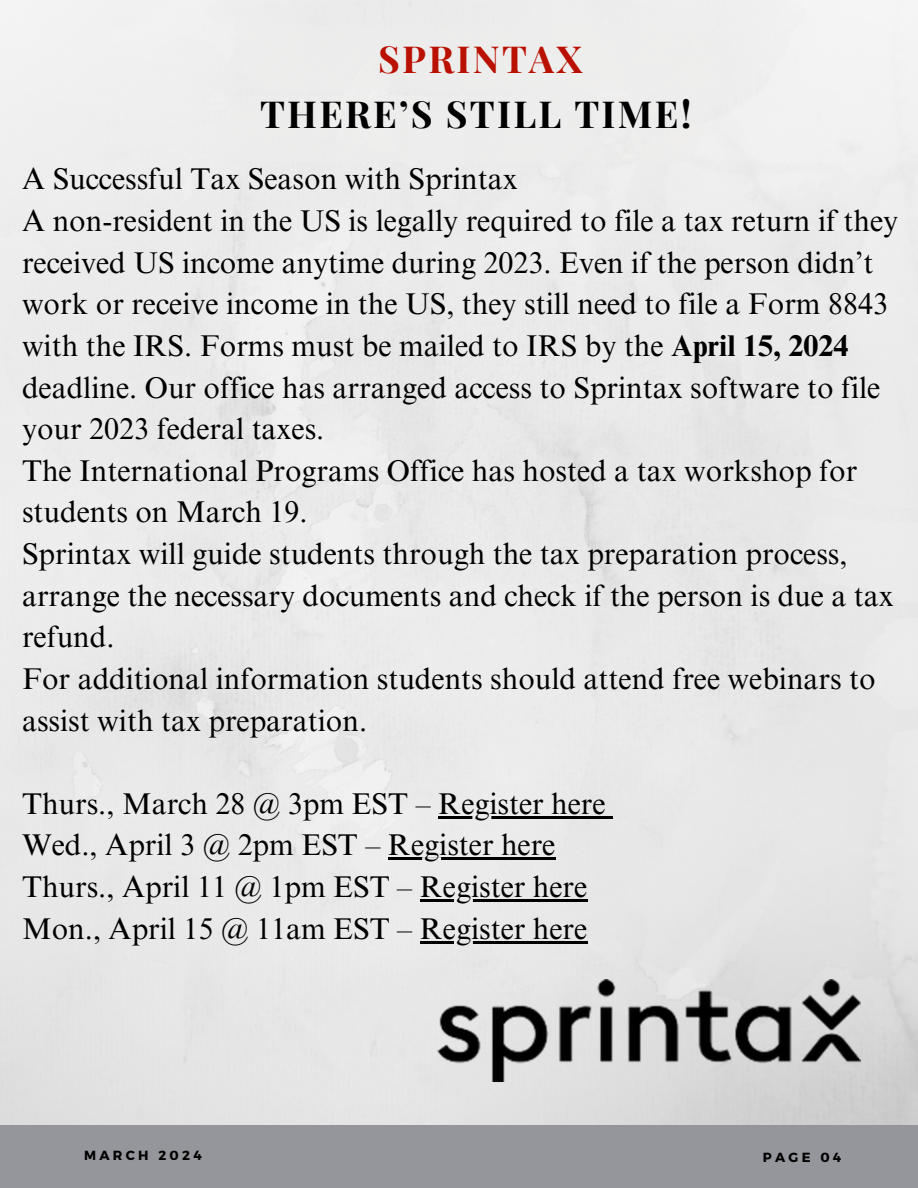
<style>
.page{position:relative;width:918px;height:1188px;background:#fff}
.page>*{position:absolute;margin:0;border:0;box-sizing:border-box;transform-origin:0 0}
.t1{font:700 37.35px "Playfair Display";letter-spacing:.06em;color:#000}
.t2{font:700 37.35px "Playfair Display";letter-spacing:.06em;color:#b91000}
.t3{font:30px/41.7px "Times NRMT Pro";color:#000}
.t4{font:700 13.2px "Montserrat";letter-spacing:.25em;color:#000}
.s1{font-weight:700}
</style>
<div class="page">
<img style="left:0;top:0;width:918px;height:1126px">
<div style="left:0;top:1126px;width:918px;height:62px;background:#95959c"></div>
<div style="left:241px;top:25px;width:480px;height:67px;background:#efeeed;border-radius:33px"></div>
<hr style="left:438px;top:816px;width:168px;height:2px;background:#000">
<svg style="left:606px;top:816px;width:7px;height:2px"></svg>
<hr style="left:388px;top:858px;width:167px;height:2px;background:#000">
<hr style="left:420px;top:899px;width:167px;height:3px;background:#000">
<hr style="left:420px;top:941px;width:167px;height:2px;background:#000">
<div style="left:223px;top:95px;width:481px;height:67px;background:#efeeed;border-radius:33px"></div>
<img style="left:438px;top:980px;width:423px;height:102px">
<p class="t2" style="left:378px;top:33px;width:205px">SPRINTAX</p>
<p class="t1" style="left:260px;top:88px;width:433px">THERE’S STILL TIME!</p>
<p class="t3" style="left:22px;top:162px;width:878px">A Successful Tax Season with Sprintax<br>A non-resident in the US is legally required to file a tax return if they received US income anytime during 2023. Even if the person didn’t work or receive income in the US, they still need to file a Form 8843 with the IRS. Forms must be mailed to IRS by the <span class="s1">April 15, 2024 </span>deadline. Our office has arranged access to Sprintax software to file your 2023 federal taxes.<br>The International Programs Office has hosted a tax workshop for students on March 19.<br>Sprintax will guide students through the tax preparation process, arrange the necessary documents and check if the person is due a tax refund.<br>For additional information students should attend free webinars to assist with tax preparation.</p>
<p class="t3" style="left:22px;top:786px;width:585px">Thurs., March 28 @ 3pm EST – Register here Wed., April 3 @ 2pm EST – Register here Thurs., April 11 @ 1pm EST – Register here Mon., April 15 @ 11am EST – Register here</p>
<p class="t4" style="left:84px;top:1147px;width:119px">MARCH 2024</p>
<p class="t4" style="left:763px;top:1149px;width:80px">PAGE 04</p>
</div>
